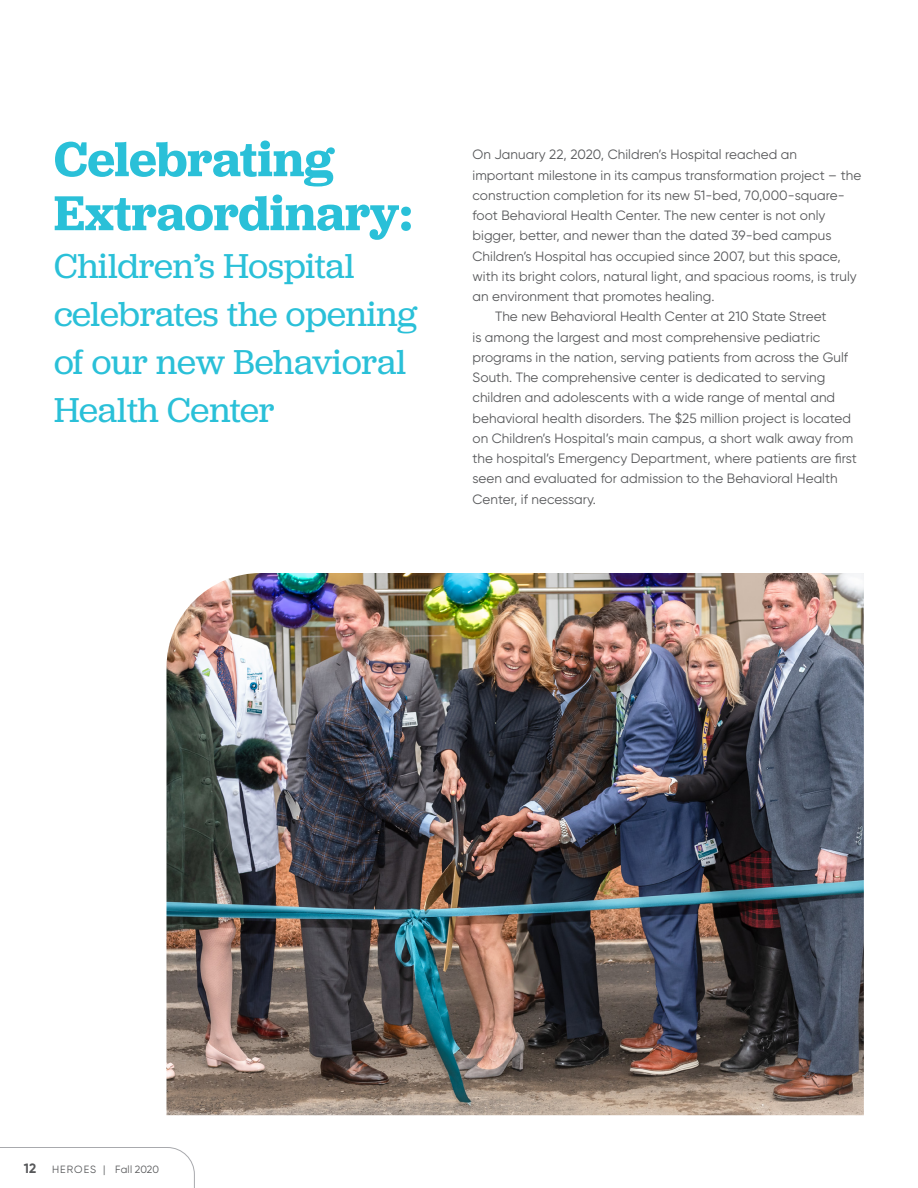
<style>
.page{position:relative;width:918px;height:1188px;background:#fff}
.page>*{position:absolute;margin:0;border:0;box-sizing:border-box;transform-origin:0 0}
.t1{font:600 51px/54px "Jubilat";letter-spacing:-.005em;color:#2ac0d8}
.t2{font:36px/48px "Jubilat";letter-spacing:-.005em;color:#2ac0d8}
.t3{font:13.5px/20.2px "Gilroy";letter-spacing:.005em;color:#57585a}
.t4{font:10.5px "Gilroy";letter-spacing:.025em;color:#57585a}
.s1{font-weight:700;font-size:13.5px}
</style>
<div class="page">
<svg style="left:0;top:1147px;width:195px;height:41px"></svg>
<img style="left:166px;top:573px;width:698px;height:542px">
<p class="t1" style="left:54px;top:131px;width:360px">Celebrating<br>Extraordinary:</p>
<p class="t2" style="left:54px;top:241px;width:364px">Children’s Hospital celebrates the opening of our new Behavioral<br>Health Center</p>
<p class="t3" style="left:472px;top:144px;width:390px">On January 22, 2020, Children’s Hospital reached an important milestone in its campus transformation project – the construction completion for its new 51-bed, 70,000-square&shy;foot Behavioral Health Center. The new center is not only bigger, better, and newer than the dated 39-bed campus Children’s Hospital has occupied since 2007, but this space, with its bright colors, natural light, and spacious rooms, is truly an environment that promotes healing.</p>
<p class="t3" style="left:472px;top:306px;width:386px;text-indent:22px">The new Behavioral Health Center at 210 State Street<br>is among the largest and most comprehensive pediatric programs in the nation, serving patients from across the Gulf South. The comprehensive center is dedicated to serving children and adolescents with a wide range of mental and behavioral health disorders. The $25 million project is located on Children’s Hospital’s main campus, a short walk away from the hospital’s Emergency Department, where patients are first seen and evaluated for admission to the Behavioral Health Center, if necessary.</p>
<p class="t4" style="left:24px;top:1163px;width:137px"><span class="s1">12</span> HEROES | Fall 2020</p>
</div>
